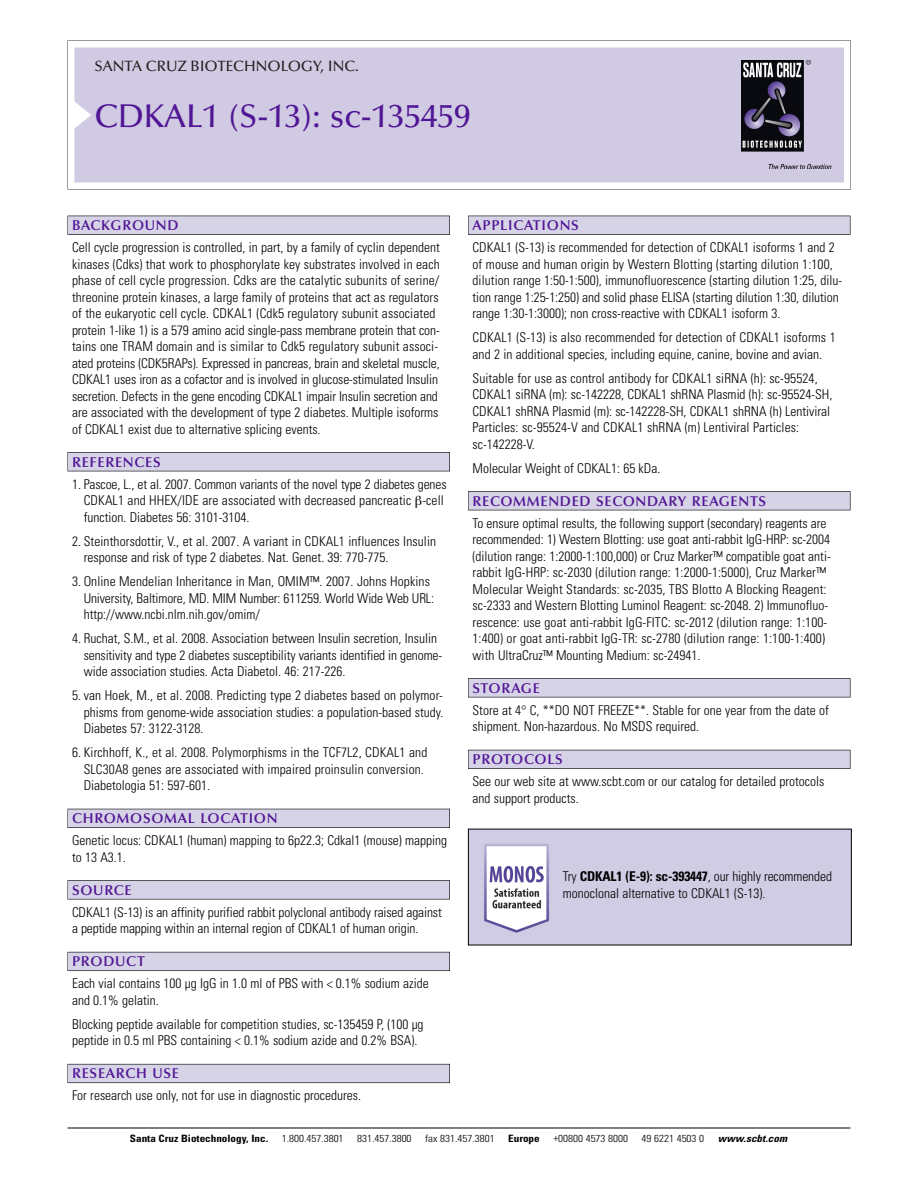
<style>
.page{position:relative;width:918px;height:1188px;background:#fff}
.page>*{position:absolute;margin:0;border:0;box-sizing:border-box;transform-origin:0 0}
.t1{font:500 33px "Optima";color:#511695}
.t2{font:500 15px "Optima";color:#231f20}
.t3{font:600 14.25px "Optima";letter-spacing:.05em;color:#511695}
.t4{font:300 condensed 13.5px/16.5px "Univers";color:#000}
.t5{font:300 condensed 10.2px "Univers";color:#000;scale:1.1 1}
.t6{font:700 condensed 10.2px "Univers";color:#000;scale:1.1 1}
.t7{font:italic 700 condensed 10.2px "Univers";letter-spacing:.005em;color:#000;scale:1.1 1}
.s1{font-weight:700}
</style>
<div class="page">
<svg style="left:68px;top:40px;width:783px;height:149px"></svg>
<div style="left:74px;top:47px;width:770px;height:135px;background:#d1cae3"></div>
<img style="left:741px;top:60px;width:90px;height:108px">
<div style="left:68px;top:216px;width:382px;height:19px;background:#525155"></div>
<div style="left:68px;top:216px;width:381px;height:18px;background:#d7d3e7"></div>
<div style="left:68px;top:452px;width:382px;height:19px;background:#525155"></div>
<div style="left:68px;top:453px;width:381px;height:18px;background:#d7d3e7"></div>
<div style="left:68px;top:809px;width:382px;height:19px;background:#525158"></div>
<div style="left:68px;top:809px;width:381px;height:18px;background:#d7d3e7"></div>
<div style="left:68px;top:880px;width:382px;height:19px;background:#575759"></div>
<div style="left:68px;top:881px;width:381px;height:18px;background:#d7d3e7"></div>
<div style="left:68px;top:952px;width:382px;height:19px;background:#5b5a62"></div>
<div style="left:68px;top:952px;width:381px;height:18px;background:#d7d3e7"></div>
<div style="left:68px;top:1064px;width:382px;height:19px;background:#66646e"></div>
<div style="left:68px;top:1064px;width:381px;height:18px;background:#d7d3e7"></div>
<div style="left:468px;top:216px;width:382px;height:19px;background:#525155"></div>
<div style="left:468px;top:216px;width:382px;height:18px;background:#d7d3e7"></div>
<div style="left:468px;top:491px;width:382px;height:19px;background:#525155"></div>
<div style="left:468px;top:492px;width:382px;height:18px;background:#d7d3e7"></div>
<div style="left:468px;top:678px;width:382px;height:19px;background:#545357"></div>
<div style="left:468px;top:679px;width:382px;height:18px;background:#d7d3e7"></div>
<div style="left:468px;top:750px;width:382px;height:19px;background:#54535a"></div>
<div style="left:468px;top:750px;width:382px;height:18px;background:#d7d3e7"></div>
<hr style="left:68px;top:1128px;width:782px;height:1px;background:#000">
<img style="left:470px;top:831px;width:380px;height:112px">
<p class="t2" style="left:94px;top:61px;width:266px">SANTA CRUZ BIOTECHNOLOGY, INC.</p>
<h1 class="t1" style="left:94px;top:103px;width:378px">CDKAL1 (S-13): sc-135459</h1>
<p class="t3" style="left:72px;top:219px;width:108px">BACKGROUND</p>
<p class="t4" style="left:72px;top:240px;width:369px">Cell cycle progression is controlled, in part, by a family of cyclin dependent kinases (Cdks) that work to phosphorylate key substrates involved in each phase of cell cycle progression. Cdks are the catalytic subunits of serine/ threonine protein kinases, a large family of proteins that act as regulators of the eukaryotic cell cycle. CDKAL1 (Cdk5 regulatory subunit associated protein 1-like 1) is a 579 amino acid single-pass membrane protein that con&shy;tains one TRAM domain and is similar to Cdk5 regulatory subunit associ&shy;ated proteins (CDK5RAPs). Expressed in pancreas, brain and skeletal muscle, CDKAL1 uses iron as a cofactor and is involved in glucose-stimulated Insulin secretion. Defects in the gene encoding CDKAL1 impair Insulin secretion and are associated with the development of type 2 diabetes. Multiple isoforms of CDKAL1 exist due to alternative splicing events.</p>
<p class="t3" style="left:72px;top:456px;width:90px">REFERENCES</p>
<p class="t4" style="left:84px;top:477px;width:364px;text-indent:-12px">1. Pascoe, L., et al. 2007. Common variants of the novel type 2 diabetes genes<br>CDKAL1 and HHEX/IDE are associated with decreased pancreatic -cell function. Diabetes 56: 3101-3104.</p>
<p class="t4" style="left:84px;top:534px;width:354px;text-indent:-12px">2. Steinthorsdottir, V., et al. 2007. A variant in CDKAL1 influences Insulin response and risk of type 2 diabetes. Nat. Genet. 39: 770-775.</p>
<p class="t4" style="left:84px;top:574px;width:352px;text-indent:-12px">3. Online Mendelian Inheritance in Man, OMIM™. 2007. Johns Hopkins<br>University, Baltimore, MD. MIM Number: 611259. World Wide Web URL: http://www.ncbi.nlm.nih.gov/omim/</p>
<p class="t4" style="left:84px;top:631px;width:360px;text-indent:-12px">4. Ruchat, S.M., et al. 2008. Association between Insulin secretion, Insulin sensitivity and type 2 diabetes susceptibility variants identified in genome&shy;wide association studies. Acta Diabetol. 46: 217-226.</p>
<p class="t4" style="left:84px;top:688px;width:361px;text-align:justify;text-indent:-12px">5. van Hoek, M., et al. 2008. Predicting type 2 diabetes based on polymor&shy;phisms from genome-wide association studies: a population-based study.<br>Diabetes 57: 3122-3128.</p>
<p class="t4" style="left:84px;top:745px;width:345px;text-indent:-12px">6. Kirchhoff, K., et al. 2008. Polymorphisms in the TCF7L2, CDKAL1 and<br>SLC30A8 genes are associated with impaired proinsulin conversion.<br>Diabetologia 51: 597-601.</p>
<p class="t3" style="left:72px;top:813px;width:207px">CHROMOSOMAL LOCATION</p>
<p class="t4" style="left:72px;top:833px;width:377px">Genetic locus: CDKAL1 (human) mapping to 6p22.3; Cdkal1 (mouse) mapping to 13 A3.1.</p>
<p class="t3" style="left:72px;top:884px;width:61px">SOURCE</p>
<p class="t4" style="left:72px;top:905px;width:371px">CDKAL1 (S-13) is an affinity purified rabbit polyclonal antibody raised against a peptide mapping within an internal region of CDKAL1 of human origin.</p>
<p class="t3" style="left:72px;top:956px;width:74px">PRODUCT</p>
<p class="t4" style="left:72px;top:976px;width:358px">Each vial contains 100 µg IgG in 1.0 ml of PBS with &lt; 0.1% sodium azide and 0.1% gelatin.</p>
<p class="t4" style="left:72px;top:1017px;width:353px">Blocking peptide available for competition studies, sc-135459 P, (100 µg peptide in 0.5 ml PBS containing &lt; 0.1% sodium azide and 0.2% BSA).</p>
<p class="t3" style="left:72px;top:1068px;width:109px">RESEARCH USE</p>
<p class="t4" style="left:72px;top:1088px;width:290px">For research use only, not for use in diagnostic procedures.</p>
<p class="t3" style="left:473px;top:219px;width:108px">APPLICATIONS</p>
<p class="t4" style="left:473px;top:240px;width:371px">CDKAL1 (S-13) is recommended for detection of CDKAL1 isoforms 1 and 2 of mouse and human origin by Western Blotting (starting dilution 1:100, dilution range 1:50-1:500), immunofluorescence (starting dilution 1:25, dilu&shy;tion range 1:25-1:250) and solid phase ELISA (starting dilution 1:30, dilution range 1:30-1:3000); non cross-reactive with CDKAL1 isoform 3.</p>
<p class="t4" style="left:473px;top:330px;width:365px">CDKAL1 (S-13) is also recommended for detection of CDKAL1 isoforms 1 and 2 in additional species, including equine, canine, bovine and avian.</p>
<p class="t4" style="left:473px;top:371px;width:361px">Suitable for use as control antibody for CDKAL1 siRNA (h): sc-95524, CDKAL1 siRNA (m): sc-142228, CDKAL1 shRNA Plasmid (h): sc-95524-SH, CDKAL1 shRNA Plasmid (m): sc-142228-SH, CDKAL1 shRNA (h) Lentiviral Particles: sc-95524-V and CDKAL1 shRNA (m) Lentiviral Particles: sc-142228-V.</p>
<p class="t4" style="left:473px;top:461px;width:189px">Molecular Weight of CDKAL1: 65 kDa.</p>
<p class="t3" style="left:473px;top:495px;width:295px">RECOMMENDED SECONDARY REAGENTS</p>
<p class="t4" style="left:473px;top:516px;width:360px">To ensure optimal results, the following support (secondary) reagents are recommended: 1) Western Blotting: use goat anti-rabbit IgG-HRP: sc-2004 (dilution range: 1:2000-1:100,000) or Cruz Marker™ compatible goat anti&shy;rabbit IgG-HRP: sc-2030 (dilution range: 1:2000-1:5000), Cruz Marker™ Molecular Weight Standards: sc-2035, TBS Blotto A Blocking Reagent: sc-2333 and Western Blotting Luminol Reagent: sc-2048. 2) Immunofluo&shy;rescence: use goat anti-rabbit IgG-FITC: sc-2012 (dilution range: 1:100- 1:400) or goat anti-rabbit IgG-TR: sc-2780 (dilution range: 1:100-1:400) with UltraCruz™ Mounting Medium: sc-24941.</p>
<p class="t3" style="left:473px;top:682px;width:69px">STORAGE</p>
<p class="t4" style="left:473px;top:703px;width:358px">Store at 4° C, **DO NOT FREEZE**. Stable for one year from the date of shipment. Non-hazardous. No MSDS required.</p>
<p class="t3" style="left:473px;top:754px;width:92px">PROTOCOLS</p>
<p class="t4" style="left:473px;top:774px;width:353px">See our web site at www.scbt.com or our catalog for detailed protocols and support products.</p>
<p class="t4" style="left:563px;top:870px;width:271px">Try <span class="s1">CDKAL1 (E-9): sc-393447</span>, our highly recommended monoclonal alternative to CDKAL1 (S-13).</p>
<p class="t6" style="left:130px;top:1135px;width:127px">Santa Cruz Biotechnology, Inc.</p>
<p class="t5" style="left:282px;top:1135px;width:58px">1.800.457.3801</p>
<p class="t5" style="left:357px;top:1135px;width:51px">831.457.3800</p>
<p class="t5" style="left:425px;top:1135px;width:65px">fax 831.457.3801</p>
<p class="t6" style="left:508px;top:1135px;width:30px">Europe</p>
<p class="t5" style="left:553px;top:1135px;width:69px">+00800 4573 8000</p>
<p class="t5" style="left:642px;top:1135px;width:58px">49 6221 4503 0</p>
<p class="t7" style="left:718px;top:1135px;width:64px">www.scbt.com</p>
</div>
